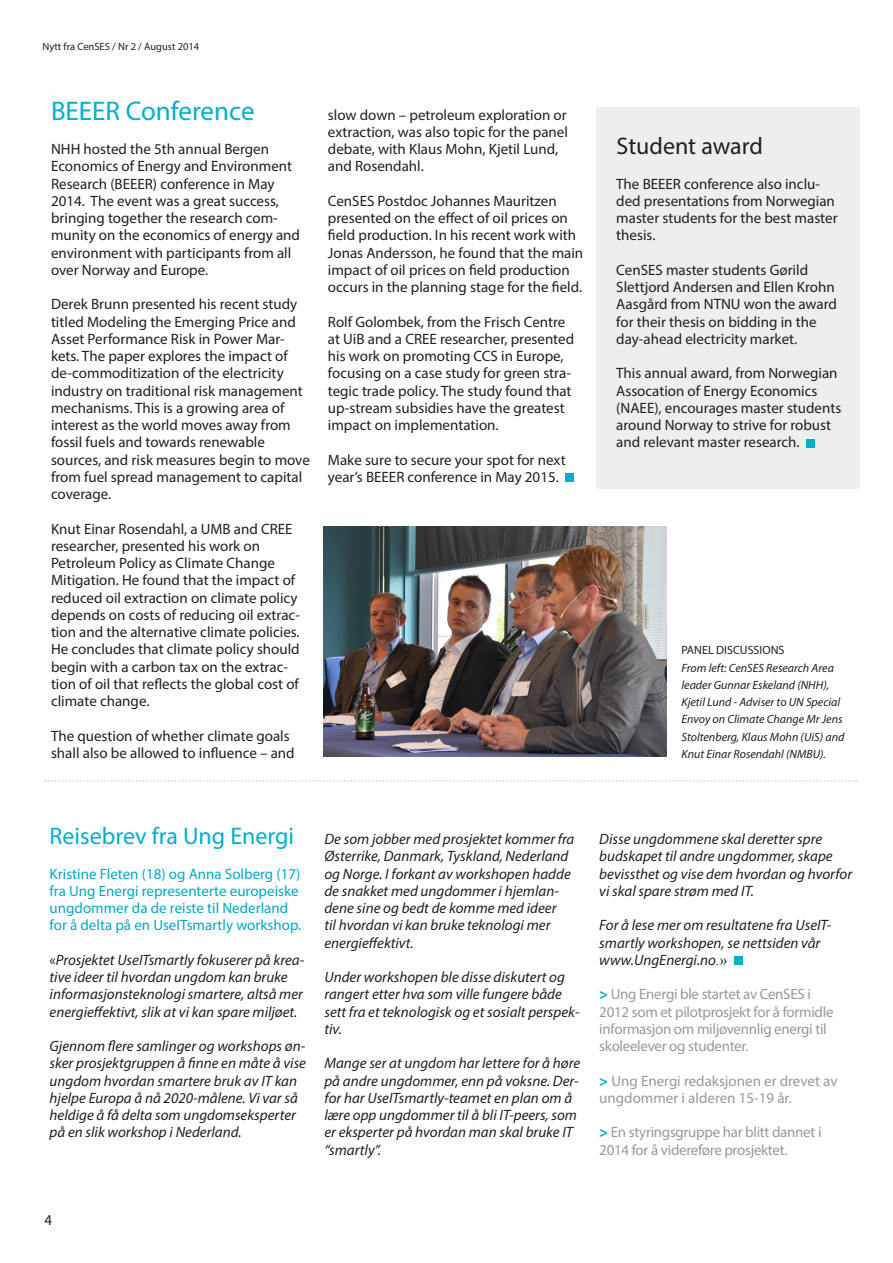
<style>
.page{position:relative;width:893px;height:1263px;background:#fff}
.page>*{position:absolute;margin:0;border:0;box-sizing:border-box;transform-origin:0 0}
.Brødtekst{font:27px "Myriad Pro";color:#00b0cd}
.Brødtekst-2{font:24px "Myriad Pro";color:#00b0cd}
.Brødtekst-3{font:24px "Myriad Pro";color:#231f20}
.Brødtekst-4{font:15px/17.2px "Myriad Pro";color:#231f20}
.Brødtekst-5{font:italic 15px/17.2px "Myriad Pro";color:#231f20}
.Brødtekst-6{font:15px/17.2px "Myriad Pro";letter-spacing:-.02em;color:#999}
.Brødtekst-7{font:15px/17.2px "Myriad Pro";color:#00a9cc}
.Brødtekst-8{font:15px/17.2px "Myriad Pro";color:#999}
.Brødtekst-9{font:italic 12px/17.2px "Myriad Pro";color:#231f20}
.Brødtekst-10{font:12px "Myriad Pro";color:#231f20}
.t1{font:10.5px "Myriad Pro";color:#231f20}
.s1{font-style:normal}
.s2{font-family:"Times New Roman"}
.s3{font-family:"Times New Roman";font-style:normal}
.s4{font-weight:700;color:#00a9cc}
</style>
<div class="page">
<div style="left:596px;top:107px;width:264px;height:382px;background:#edeeef"></div>
<svg style="left:45px;top:780px;width:812px;height:1px"></svg>
<div style="left:565px;top:473px;width:9px;height:9px;background:#00b0cd"></div>
<div style="left:806px;top:439px;width:8px;height:8px;background:#00b0cd"></div>
<div style="left:734px;top:956px;width:9px;height:9px;background:#00b0cd"></div>
<img style="left:323px;top:526px;width:344px;height:230px">
<p class="t1" style="left:43px;top:40px;width:158px">Nytt fra CenSES / Nr 2 / August 2014</p>
<p class="Brødtekst" style="left:51px;top:94px;width:205px">BEEER Conference</p>
<p class="Brødtekst-4" style="left:51px;top:140px;width:251px">NHH hosted the 5th annual Bergen Economics of Energy and Environment Research (BEEER) conference in May 2014. The event was a great success, bringing together the research com&shy;munity on the economics of energy and environment with participants from all over Norway and Europe.</p>
<p class="Brødtekst-4" style="left:51px;top:295px;width:260px">Derek Brunn presented his recent study titled Modeling the Emerging Price and Asset Performance Risk in Power Mar&shy;kets. The paper explores the impact of de-commoditization of the electricity industry on traditional risk management mechanisms. This is a growing area of interest as the world moves away from fossil fuels and towards renewable sources, and risk measures begin to move from fuel spread management to capital coverage.</p>
<p class="Brødtekst-4" style="left:51px;top:520px;width:250px">Knut Einar Rosendahl, a UMB and CREE researcher, presented his work on Petroleum Policy as Climate Change Mitigation. He found that the impact of reduced oil extraction on climate policy depends on costs of reducing oil extrac&shy;tion and the alternative climate policies.<br>He concludes that climate policy should begin with a carbon tax on the extrac&shy;tion of oil that reflects the global cost of climate change.</p>
<p class="Brødtekst-4" style="left:51px;top:727px;width:245px">The question of whether climate goals shall also be allowed to influence – and</p>
<p class="Brødtekst-4" style="left:328px;top:106px;width:242px;text-align:justify">slow down – petroleum exploration or extraction, was also topic for the panel debate, with Klaus Mohn, Kjetil Lund,</p>
<p class="Brødtekst-4" style="left:328px;top:157px;width:97px">and Rosendahl.</p>
<p class="Brødtekst-4" style="left:328px;top:192px;width:257px">CenSES Postdoc Johannes Mauritzen presented on the effect of oil prices on field production. In his recent work with Jonas Andersson, he found that the main impact of oil prices on field production occurs in the planning stage for the field.</p>
<p class="Brødtekst-4" style="left:328px;top:313px;width:248px">Rolf Golombek, from the Frisch Centre at UiB and a CREE researcher, presented his work on promoting CCS in Europe, focusing on a case study for green stra&shy;tegic trade policy. The study found that up-stream subsidies have the greatest impact on implementation.</p>
<p class="Brødtekst-4" style="left:328px;top:451px;width:239px">Make sure to secure your spot for next year’s BEEER conference in May 2015.</p>
<p class="Brødtekst-3" style="left:617px;top:131px;width:148px">Student award</p>
<p class="Brødtekst-4" style="left:616px;top:175px;width:223px">The BEEER conference also inclu&shy;ded presentations from Norwegian master students for the best master thesis.</p>
<p class="Brødtekst-4" style="left:616px;top:261px;width:222px">CenSES master students Gørild<br>Slettjord Andersen and Ellen Krohn<br>Aasgå rd from NTNU won the award for their thesis on bidding in the day-ahead electricity market.</p>
<p class="Brødtekst-4" style="left:616px;top:364px;width:226px">This annual award, from Norwegian Assocation of Energy Economics (NAEE), encourages master students around Norway to strive for robust and relevant master research.</p>
<p class="Brødtekst-10" style="left:681px;top:643px;width:105px">PANEL DISCUSSIONS</p>
<p class="Brødtekst-9" style="left:681px;top:659px;width:164px">From left: CenSES Research Area leader Gunnar Eskeland (NHH),<br>Kjetil Lund - Adviser to UN Special<br>Envoy on Climate Change Mr Jens<br>Stoltenberg, Klaus Mohn (UiS) and</p>
<p class="Brødtekst-9" style="left:681px;top:745px;width:146px">Knut Einar Rosendahl (NMBU).</p>
<p class="Brødtekst-2" style="left:50px;top:821px;width:246px">Reisebrev fra Ung Energi</p>
<p class="Brødtekst-7" style="left:50px;top:865px;width:253px">Kristine Fleten (18) og Anna Solberg (17) fra Ung Energi representerte europeiske ungdommer da de reiste til Nederland for å delta på en UseITsmartly workshop.</p>
<p class="Brødtekst-5" style="left:50px;top:951px;width:256px"><span class="s1">«</span>Prosjektet UseITsmartly fokuserer på krea&shy;tive ideer til hvordan ungdom kan bruke informasjonsteknologi smartere, altså mer energieffektivt, slik at vi kan spare miljøet.</p>
<p class="Brødtekst-5" style="left:50px;top:1037px;width:258px">Gjennom flere samlinger og workshops øn&shy;sker prosjektgruppen å finne en måte å vise ungdom hvordan smartere bruk av IT kan hjelpe Europa å nå 2020-målene. Vi var så heldige å få delta som ungdomseksperter</p>
<p class="Brødtekst-5" style="left:50px;top:1123px;width:193px">på en slik workshop i Nederland.</p>
<p class="Brødtekst-5" style="left:324px;top:830px;width:251px">De som jobber med prosjektet kommer fra Østerrike, Danmark, Tyskland, Nederland og Norge. I forkant av workshopen hadde de snakket med ungdommer i hjemlan&shy;dene sine og bedt de komme med ideer<br>til hvordan vi kan bruke teknologi mer energieffektivt.</p>
<p class="Brødtekst-5" style="left:324px;top:968px;width:257px">Under workshopen ble disse diskutert og rangert etter hva som ville fungere både sett fra et teknologisk og et sosialt perspek&shy;tiv.</p>
<p class="Brødtekst-5" style="left:324px;top:1054px;width:257px;text-align:justify">Mange ser at ungdom har lettere for å høre på andre ungdommer, enn på voksne. Der&shy;for har UseITsmartly-teamet en plan om å</p>
<p class="Brødtekst-5" style="left:324px;top:1106px;width:254px">lære opp ungdommer til å bli IT-peers, som er eksperter på hvordan man skal bruke IT “smartly”.</p>
<p class="Brødtekst-5" style="left:599px;top:830px;width:254px">Disse ungdommene skal deretter spre budskapet til andre ungdommer, skape bevissthet og vise dem hvordan og hvorfor vi skal spare strøm med IT.</p>
<p class="Brødtekst-5" style="left:599px;top:916px;width:234px">For å lese mer om resultatene fra UseIT&shy;smartly workshopen, se nettsiden vår www.UngEnergi.no<span class="s2">.</span><span class="s3">»</span></p>
<p class="Brødtekst-6" style="left:599px;top:985px;width:236px"><span class="s4">&gt;</span> Ung Energi ble startet av CenSES i 2012 som et pilotprosjekt for å formidle informasjon om miljøvennlig energi til skoleelever og studenter.</p>
<p class="Brødtekst-8" style="left:599px;top:1072px;width:240px"><span class="s4">&gt;</span> Ung Energi redaksjonen er drevet av ungdommer i alderen 15-19 år.</p>
<p class="Brødtekst-6" style="left:599px;top:1123px;width:224px"><span class="s4">&gt;</span> En styringsgruppe har blitt dannet i<br>2014 for å videreføre prosjektet.</p>
<p class="Brødtekst-4" style="left:45px;top:1211px;width:9px">4</p>
</div>
